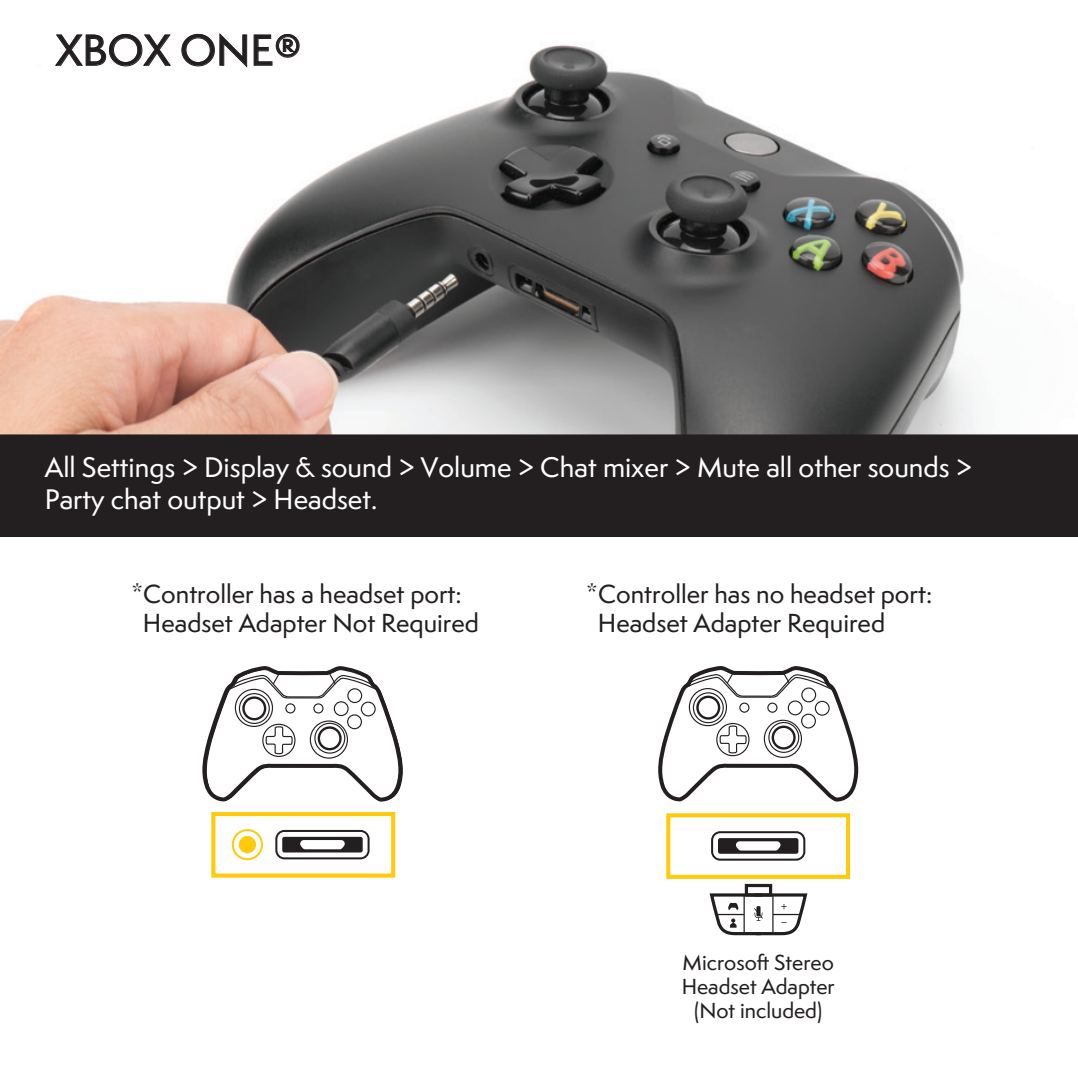
<style>
.page{position:relative;width:1078px;height:1078px;background:#fff}
.page>*{position:absolute;margin:0;border:0;box-sizing:border-box;transform-origin:0 0}
.t1{font:500 40px "Semplicita Pro";color:#231f20}
.t2{font:500 26px/32px "Semplicita Pro";color:#fff}
.t3{font:500 24px/28px "Semplicita Pro";color:#231f20}
.t4{font:500 20px/24px "Semplicita Pro";color:#231f20;text-align:center}
</style>
<div class="page">
<img style="left:0;top:34px;width:976px;height:400px">
<svg style="left:54px;top:33px;width:118px;height:34px"></svg>
<svg style="left:181px;top:33px;width:66px;height:36px"></svg>
<svg style="left:253px;top:34px;width:47px;height:32px"></svg>
<div style="left:0;top:435px;width:1077px;height:101px;background:#231f20"></div>
<div style="left:0;top:434px;width:1077px;height:102px;border:1px solid #231f20"></div>
<div style="left:744px;top:883px;width:28px;height:13px;border:3px solid #231f20"></div>
<svg style="left:202px;top:666px;width:201px;height:136px"></svg>
<svg style="left:658px;top:666px;width:201px;height:136px"></svg>
<svg style="left:232px;top:829px;width:31px;height:31px"></svg>
<div style="left:239px;top:835px;width:17px;height:18px;background:#feca0a;border-radius:50%"></div>
<svg style="left:275px;top:829px;width:94px;height:30px"></svg>
<div style="left:211px;top:811px;width:184px;height:66px;border:4px solid #feca0a"></div>
<div style="left:666px;top:813px;width:183px;height:65px;border:4px solid #feca0a"></div>
<svg style="left:711px;top:831px;width:94px;height:29px"></svg>
<svg style="left:709px;top:891px;width:99px;height:45px"></svg>
<h1 class="t1" style="left:56px;top:24px;width:247px">XBOX ONE®</h1>
<p class="t2" style="left:45px;top:452px;width:928px">All Settings &gt; Display &amp; sound &gt; Volume &gt; Chat mixer &gt; Mute all other sounds &gt;<br>Party chat output &gt; Headset.</p>
<p class="t3" style="left:143px;top:580px;width:337px;text-indent:-12px">*Controller has a headset port:<br>Headset Adapter Not Required</p>
<p class="t3" style="left:597px;top:580px;width:336px;text-indent:-12px">*Controller has no headset port:<br>Headset Adapter Required</p>
<p class="t4" style="left:681px;top:950px;width:154px">Microsoft Stereo<br>Headset Adapter (Not included)</p>
</div>
